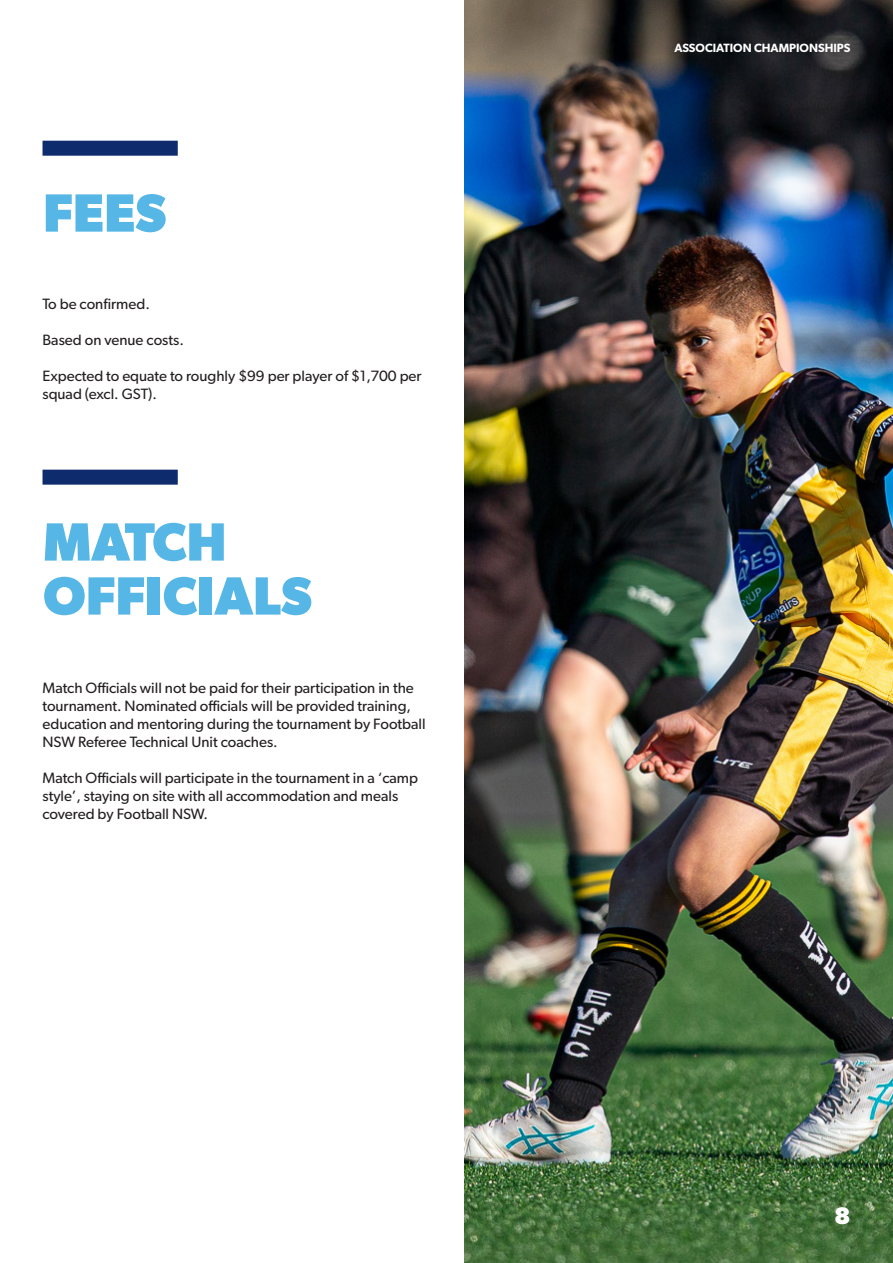
<style>
.page{position:relative;width:893px;height:1263px;background:#fff}
.page>*{position:absolute;margin:0;border:0;box-sizing:border-box;transform-origin:0 0}
.t1{font:700 54px/54px "Gibson";color:#56b7e7}
.t2{font:700 24px "Gibson";color:#fff}
.text{font:15px/18px "Gibson";color:#231f20}
.t3{font:600 12px "Gibson";color:#fff}
</style>
<div class="page">
<img style="left:464px;top:0;width:429px;height:1263px">
<div style="left:43px;top:141px;width:135px;height:15px;background:#0d2b6d"></div>
<div style="left:43px;top:470px;width:135px;height:15px;background:#0d2b6d"></div>
<p class="t1" style="left:43px;top:185px;width:125px">FEES</p>
<p class="text" style="left:43px;top:295px;width:109px">To be confirmed.</p>
<p class="text" style="left:43px;top:331px;width:143px">Based on venue costs.</p>
<p class="text" style="left:43px;top:367px;width:381px">Expected to equate to roughly $99 per player of $1,700 per squad (excl. GST).</p>
<p class="t1" style="left:43px;top:514px;width:270px">MATCH<br>OFFICIALS</p>
<p class="text" style="left:43px;top:678px;width:385px">Match Officials will not be paid for their participation in the tournament. Nominated officials will be provided training, education and mentoring during the tournament by Football NSW Referee Technical Unit coaches.</p>
<p class="text" style="left:43px;top:768px;width:377px">Match Officials will participate in the tournament in a ‘camp style’, staying on site with all accommodation and meals covered by Football NSW.</p>
<p class="t3" style="left:674px;top:41px;width:177px">ASSOCIATION CHAMPIONSHIPS</p>
<p class="t2" style="left:834px;top:1201px;width:17px">8</p>
</div>
